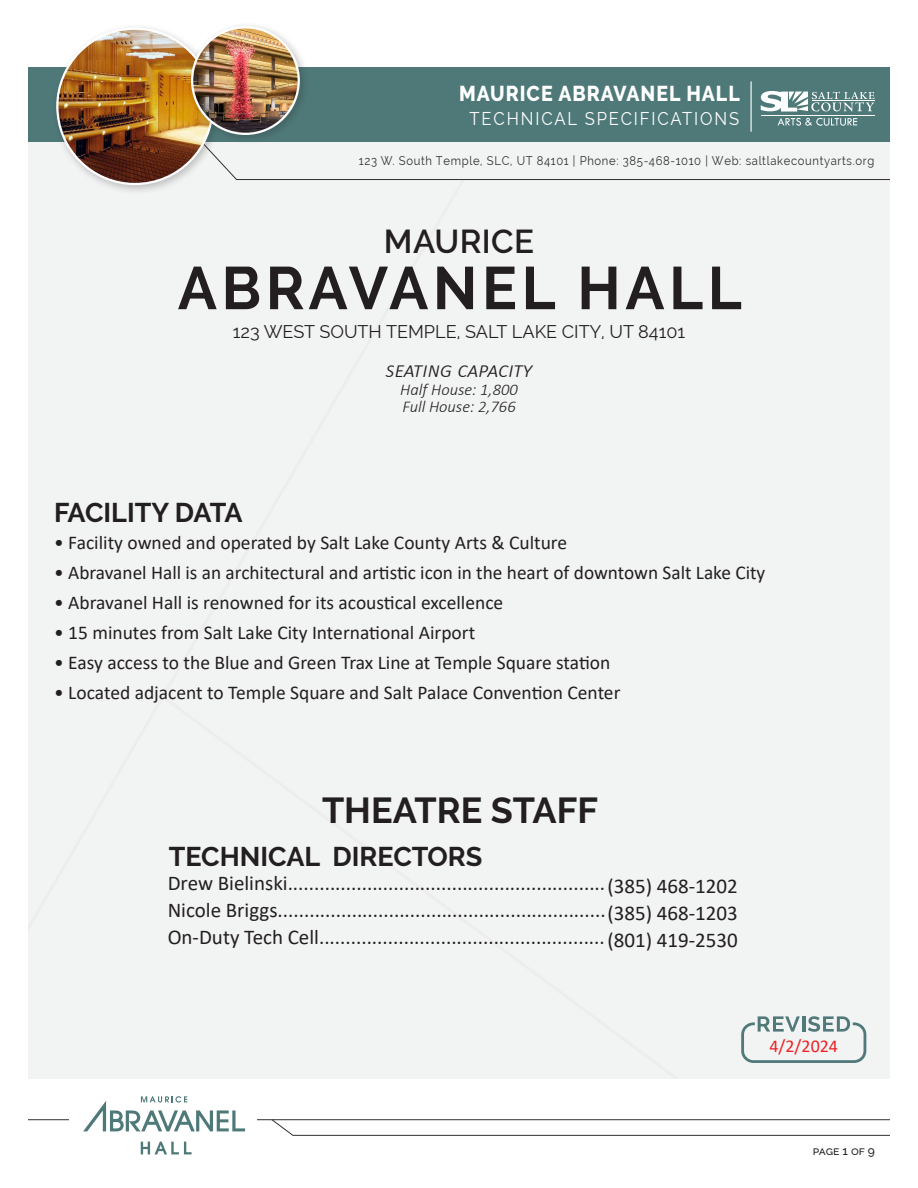
<style>
.page{position:relative;width:918px;height:1188px;background:#fff}
.page>*{position:absolute;margin:0;border:0;box-sizing:border-box;transform-origin:0 0}
.t1{font:700 60px "Raleway";letter-spacing:.08em;color:#231f20}
.t2{font:700 36px "Raleway";color:#231f20}
.t3{font:600 33px "Raleway";letter-spacing:.01em;color:#231f20}
.t4{font:700 27px "Raleway";color:#231f20}
.t5{font:italic 300 22.5px "Calibri";color:#231f20}
.t6{font:800 21.45px "Raleway";letter-spacing:.05em;color:#fff;scale:.91 1}
.t7{font:21px/27px "Calibri";color:#231f20;text-align:justify}
.t8{font:19.5px "Calibri";color:#231f20}
.t9{font:18.15px "Raleway";letter-spacing:.11em;color:#fff;scale:.91 1}
.t10{font:18px "Raleway";color:#231f20}
.t11{font:18px "Calibri";color:#ee2123}
.t12{font:italic 300 16.5px/16.5px "Calibri";color:#231f20}
.t13{font:12.3px "Raleway";letter-spacing:.06em;color:#323031;scale:.91 1}
.t14{font:500 12px "Raleway";letter-spacing:-.01em;color:#231f20}
</style>
<div class="page">
<div style="left:21px;top:142px;width:885px;height:940px;background:#f2f3f3"></div>
<hr style="left:0;top:1119px;width:918px;height:1px;background:#323031">
<div style="left:14px;top:67px;width:903px;height:75px;background:#4f7979"></div>
<svg style="left:761px;top:91px;width:113px;height:21px"></svg>
<hr style="left:812px;top:100px;width:62px;height:1px;background:#fff">
<hr style="left:761px;top:115px;width:113px;height:1px;background:#fff">
<svg style="left:224px;top:118px;width:666px;height:62px"></svg>
<hr style="left:751px;top:81px;width:1px;height:51px;background:#fff">
<div style="left:51px;top:23px;width:173px;height:172px;background:#231f20;opacity:.25"></div>
<img style="left:57px;top:29px;width:156px;height:155px;border-radius:78px">
<svg style="left:271px;top:1119px;width:647px;height:17px"></svg>
<div style="left:890px;top:0;width:27px;height:1188px;background:#fff"></div>
<div style="left:5px;top:1079px;width:907px;height:28px;background:#fff"></div>
<div style="left:70px;top:1106px;width:187px;height:51px;background:#fff"></div>
<svg style="left:141px;top:1142px;width:51px;height:12px"></svg>
<svg style="left:83px;top:1096px;width:162px;height:35px"></svg>
<div style="left:186px;top:21px;width:124px;height:124px;background:#231f20;opacity:.25"></div>
<img style="left:192px;top:27px;width:107px;height:107px;border-radius:53px">
<div style="left:191px;top:26px;width:109px;height:109px;border:2px solid #fff;border-radius:50%"></div>
<div style="left:0;top:0;width:28px;height:1188px;background:#fff"></div>
<svg style="left:741px;top:1016px;width:125px;height:47px"></svg>
<p class="t6" style="left:459px;top:82px;width:310px">MAURICE ABRAVANEL HALL</p>
<p class="t9" style="left:470px;top:108px;width:298px">TECHNICAL SPECIFICATIONS</p>
<p class="t13" style="left:359px;top:153px;width:568px">123 W. South Temple, SLC, UT 84101 | Phone: 385-468-1010 | Web: saltlakecountyarts.org</p>
<h3 class="t3" style="left:384px;top:223px;width:152px">MAURICE</h3>
<h1 class="t1" style="left:178px;top:254px;width:565px">ABRAVANEL HALL</h1>
<p class="t10" style="left:233px;top:321px;width:454px">123 WEST SOUTH TEMPLE, SALT LAKE CITY, UT 84101</p>
<p class="t5" style="left:386px;top:356px;width:148px">seating capacity</p>
<p class="t12" style="left:400px;top:381px;width:119px">Half House: 1,800<br>Full House: 2,766</p>
<h3 class="t4" style="left:54px;top:497px;width:190px">FACILITY DATA</h3>
<p class="t8" style="left:54px;top:529px;width:515px">• Facility owned and operated by Salt Lake County Arts &amp; Culture</p>
<p class="t8" style="left:54px;top:559px;width:713px">• Abravanel Hall is an architectural and artistic icon in the heart of downtown Salt Lake City</p>
<p class="t8" style="left:54px;top:589px;width:451px">• Abravanel Hall is renowned for its acoustical excellence</p>
<p class="t8" style="left:54px;top:619px;width:423px">• 15 minutes from Salt Lake City International Airport</p>
<p class="t8" style="left:54px;top:649px;width:558px">• Easy access to the Blue and Green Trax Line at Temple Square station</p>
<p class="t8" style="left:54px;top:679px;width:568px">• Located adjacent to Temple Square and Salt Palace Convention Center</p>
<h2 class="t2" style="left:322px;top:790px;width:278px">THEATRE STAFF</h2>
<h3 class="t4" style="left:169px;top:841px;width:315px">TECHNICAL DIRECTORS</h3>
<p class="t7" style="left:168px;top:869px;width:440px">Drew Bielinski............................................................<br>Nicole Briggs..............................................................<br>On-Duty Tech Cell......................................................</p>
<p class="t7" style="left:607px;top:872px;width:132px">(385) 468-1202 (385) 468-1203 (801) 419-2530</p>
<p class="t11" style="left:769px;top:1033px;width:70px">4/2/2024</p>
<p class="t14" style="left:813px;top:1144px;width:63px">page 1 of 9</p>
</div>
